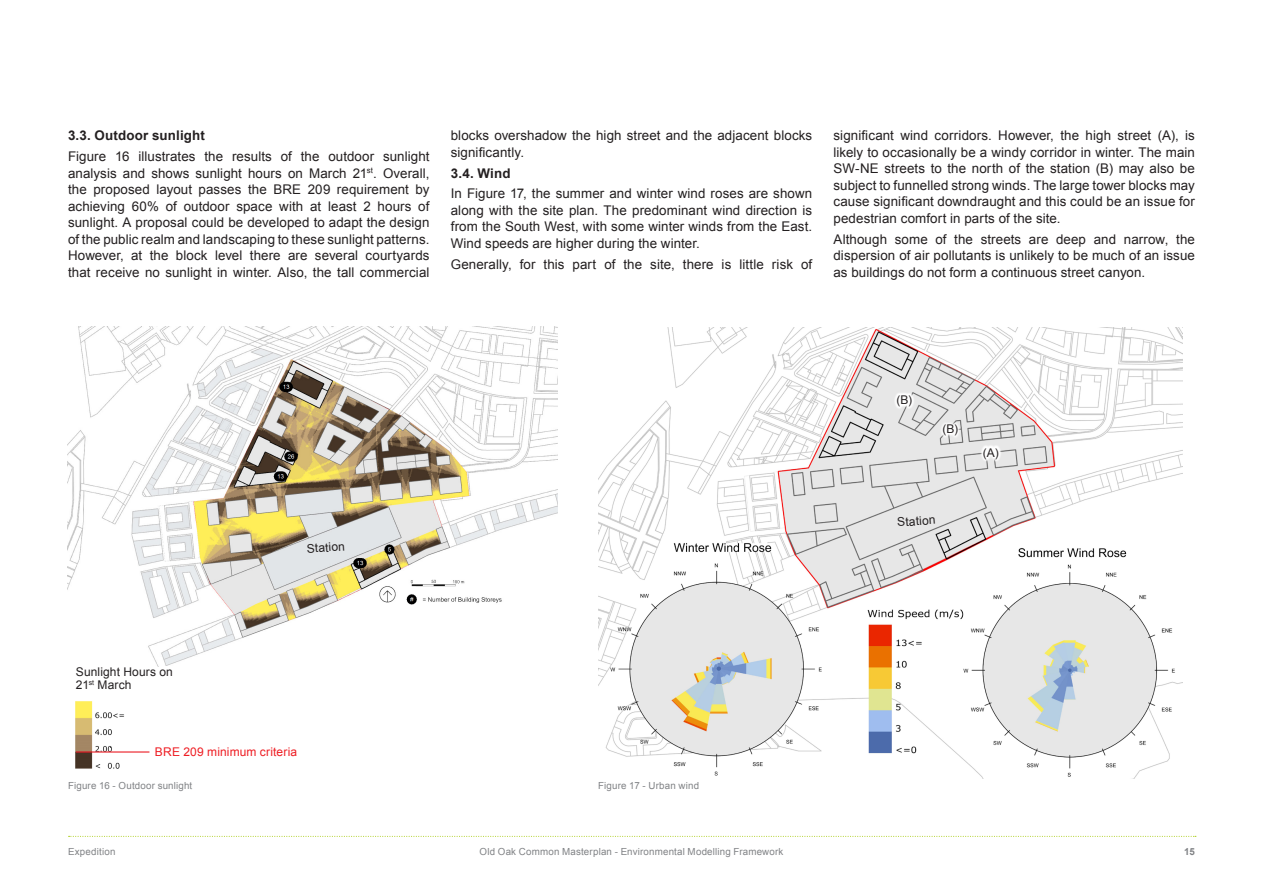
<style>
.page{position:relative;width:1263px;height:893px;background:#fff}
.page>*{position:absolute;margin:0;border:0;box-sizing:border-box;transform-origin:0 0}
.Sub-headings__Bold_B{font:13.35px/16.5px "Arial";letter-spacing:.005em;color:#231f20;text-align:justify}
.Sub-headings__Bold_B-2{font:700 13.35px "Arial";letter-spacing:.015em;color:#231f20}
.Table_Text__Centered{font:12px/13.5px "Arial";letter-spacing:.01em;color:#231f20}
.Table_Text__Centered-2{font:12px "Arial";letter-spacing:.01em;color:#ee1d23}
.Image_Captions{font:9.75px "Arial";letter-spacing:.02em;color:#808285}
.t1{font:700 9.75px "Arial";color:#808285}
</style>
<div class="page">
<svg style="left:69px;top:836px;width:1127px;height:1px"></svg>
<img style="left:68px;top:327px;width:490px;height:340px">
<img style="left:75px;top:701px;width:75px;height:68px">
<img style="left:599px;top:327px;width:583px;height:451px">
<svg style="left:980px;top:445px;width:22px;height:17px"></svg>
<div style="left:894px;top:392px;width:21px;height:17px;background:#fff"></div>
<svg style="left:940px;top:421px;width:21px;height:18px"></svg>
<hr style="left:76px;top:751px;width:73px;height:2px;background:#ec1d25">
<p class="Sub-headings__Bold_B-2" style="left:68px;top:127px;width:138px">3.3. Outdoor sunlight</p>
<p class="Sub-headings__Bold_B" style="left:68px;top:148px;width:363px">Figure 16 illustrates the results of the outdoor sunlight analysis and shows sunlight hours on March 21<sup>st</sup>. Overall, the proposed layout passes the BRE 209 requirement by achieving 60% of outdoor space with at least 2 hours of sunlight. A proposal could be developed to adapt the design of the public realm and landscaping to these sunlight patterns.<br>However, at the block level there are several courtyards that receive no sunlight in winter. Also, the tall commercial</p>
<p class="Sub-headings__Bold_B" style="left:451px;top:128px;width:363px">blocks overshadow the high street and the adjacent blocks significantly.</p>
<p class="Sub-headings__Bold_B-2" style="left:451px;top:164px;width:61px">3.4. Wind</p>
<p class="Sub-headings__Bold_B" style="left:451px;top:186px;width:363px">In Figure 17, the summer and winter wind roses are shown along with the site plan. The predominant wind direction is from the South West, with some winter winds from the East.<br>Wind speeds are higher during the winter.</p>
<p class="Sub-headings__Bold_B" style="left:451px;top:256px;width:363px">Generally, for this part of the site, there is little risk of</p>
<p class="Sub-headings__Bold_B" style="left:833px;top:128px;width:363px">significant wind corridors. However, the high street (A), is likely to occasionally be a windy corridor in winter. The main SW-NE streets to the north of the station (B) may also be subject to funnelled strong winds. The large tower blocks may cause significant downdraught and this could be an issue for pedestrian comfort in parts of the site.</p>
<p class="Sub-headings__Bold_B" style="left:833px;top:231px;width:363px">Although some of the streets are deep and narrow, the dispersion of air pollutants is unlikely to be much of an issue as buildings do not form a continuous street canyon.</p>
<p class="Table_Text__Centered" style="left:306px;top:542px;width:40px;rotate:-4deg">Station</p>
<p class="Table_Text__Centered" style="left:76px;top:665px;width:99px">Sunlight Hours on<br>21<sup>st</sup> March</p>
<p class="Table_Text__Centered-2" style="left:155px;top:744px;width:144px">BRE 209 minimum criteria</p>
<p class="Image_Captions" style="left:68px;top:779px;width:126px">Figure 16 - Outdoor sunlight</p>
<p class="Image_Captions" style="left:598px;top:779px;width:102px">Figure 17 - Urban wind</p>
<p class="Table_Text__Centered" style="left:896px;top:393px;width:17px">(B)</p>
<p class="Table_Text__Centered" style="left:942px;top:423px;width:17px">(B)</p>
<p class="Table_Text__Centered" style="left:897px;top:516px;width:40px;rotate:-4deg">Station</p>
<p class="Table_Text__Centered" style="left:983px;top:446px;width:17px">(A)</p>
<p class="Image_Captions" style="left:68px;top:845px;width:49px">Expedition</p>
<p class="Image_Captions" style="left:479px;top:845px;width:305px">Old Oak Common Masterplan - Environmental Modelling Framework</p>
<p class="t1" style="left:1184px;top:845px;width:12px">15</p>
</div>
